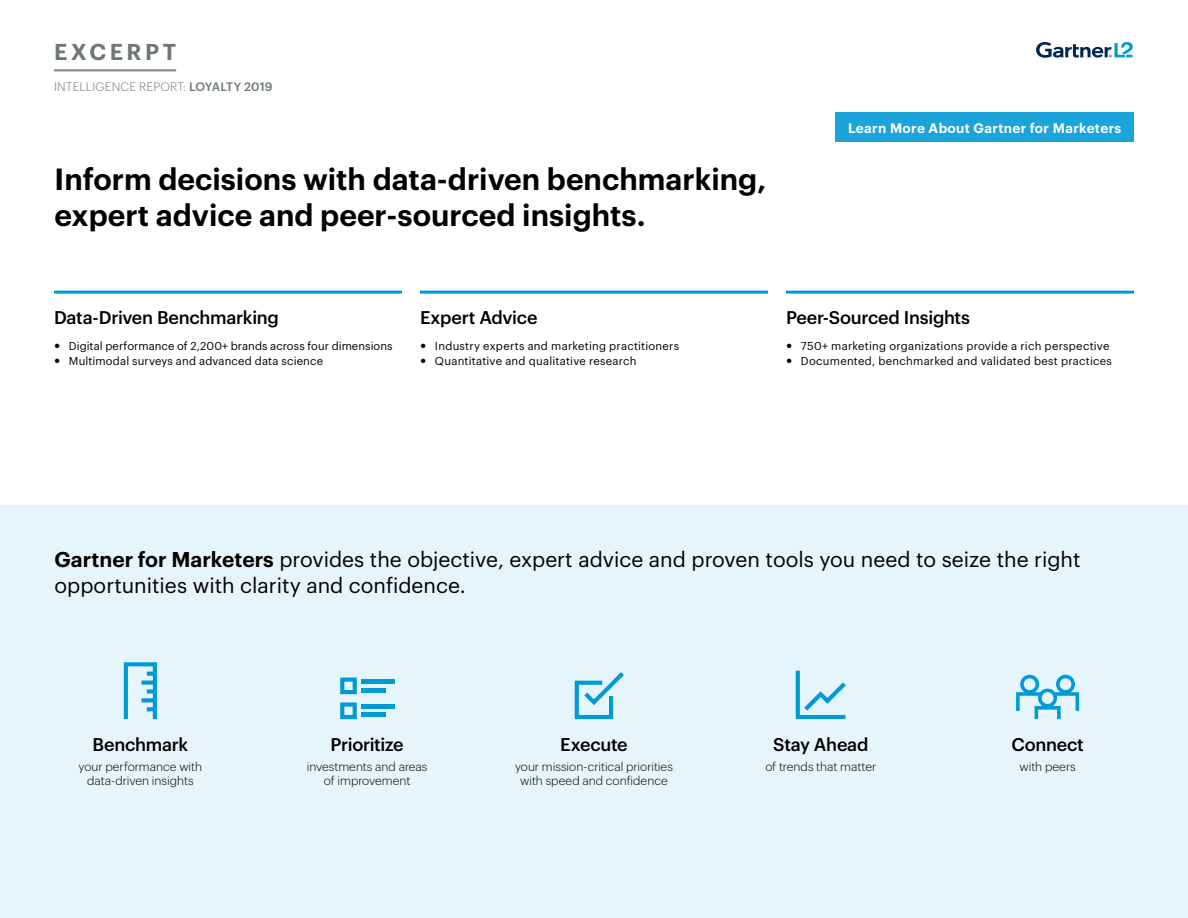
<style>
.page{position:relative;width:1188px;height:918px;background:#fff}
.page>*{position:absolute;margin:0;border:0;box-sizing:border-box;transform-origin:0 0}
.t1{font:600 30px/36px "Graphik";color:#000}
.t2{font:600 22.5px "Graphik";letter-spacing:.155em;color:#6f7878}
.t3{font:21px/25.5px "Graphik";color:#000}
.t4{font:500 18px "Graphik";letter-spacing:-.015em;color:#000}
.t5{font:600 13.5px "Graphik";letter-spacing:.025em;color:#fff}
.t6{font:300 12px/14.4px "Graphik";color:#000;text-align:center}
.t7{font:300 12px "Graphik";letter-spacing:.01em;color:#6f7878}
.t8{font:11.25px/15px "Graphik";letter-spacing:.02em;color:#000}
.s1{font-weight:500}
.s2{font-weight:600}
</style>
<div class="page">
<svg style="left:1036px;top:42px;width:97px;height:16px"></svg>
<hr style="left:54px;top:69px;width:122px;height:2px;background:#8d8d8d">
<div style="left:836px;top:113px;width:298px;height:29px;background:#1aa4db"></div>
<div style="left:0;top:505px;width:1188px;height:413px;background:#e6f5fb"></div>
<hr style="left:54px;top:291px;width:348px;height:3px;background:#009ad7">
<hr style="left:786px;top:291px;width:348px;height:3px;background:#009ad7">
<hr style="left:420px;top:291px;width:348px;height:3px;background:#009ad7">
<svg style="left:124px;top:662px;width:33px;height:57px"></svg>
<svg style="left:796px;top:671px;width:50px;height:48px"></svg>
<svg style="left:575px;top:672px;width:49px;height:47px"></svg>
<svg style="left:340px;top:678px;width:17px;height:16px"></svg>
<svg style="left:340px;top:702px;width:17px;height:17px"></svg>
<hr style="left:361px;top:680px;width:33px;height:4px;background:#009ad7">
<hr style="left:361px;top:688px;width:25px;height:4px;background:#009ad7">
<hr style="left:361px;top:705px;width:33px;height:4px;background:#009ad7">
<hr style="left:361px;top:713px;width:25px;height:4px;background:#009ad7">
<svg style="left:1016px;top:674px;width:63px;height:45px"></svg>
<h2 class="t2" style="left:54px;top:35px;width:124px">EXCERPT</h2>
<p class="t7" style="left:54px;top:78px;width:220px">INTELLIGENCE REPORT: <span class="s1">LOYALTY 2019</span></p>
<h1 class="t1" style="left:55px;top:159px;width:713px">Inform decisions with data-driven benchmarking, expert advice and peer-sourced insights.</h1>
<p class="t5" style="left:848px;top:118px;width:275px">Learn More About Gartner for Marketers</p>
<h3 class="t4" style="left:54px;top:304px;width:226px">Data-Driven Benchmarking</h3>
<p class="t8" style="left:69px;top:338px;width:325px">Digital performance of 2,200+ brands across four dimensions<br>Multimodal surveys and advanced data science</p>
<h3 class="t4" style="left:420px;top:304px;width:119px">Expert Advice</h3>
<p class="t8" style="left:435px;top:338px;width:246px">Industry experts and marketing practitioners<br>Quantitative and qualitative research</p>
<h3 class="t4" style="left:786px;top:304px;width:185px">Peer-Sourced Insights</h3>
<p class="t8" style="left:801px;top:338px;width:313px">750+ marketing organizations provide a rich perspective<br>Documented, benchmarked and validated best practices</p>
<h3 class="t3" style="left:55px;top:545px;width:1027px"><span class="s2">Gartner for Marketers</span> provides the objective, expert advice and proven tools you need to seize the right opportunities with clarity and confidence.</h3>
<h3 class="t4" style="left:93px;top:731px;width:97px">Benchmark</h3>
<p class="t6" style="left:79px;top:758px;width:125px">your performance with data-driven insights</p>
<h3 class="t4" style="left:331px;top:731px;width:75px">Prioritize</h3>
<p class="t6" style="left:307px;top:758px;width:122px">investments and areas of improvement</p>
<h3 class="t4" style="left:560px;top:731px;width:69px">Execute</h3>
<p class="t6" style="left:515px;top:758px;width:159px">your mission-critical priorities with speed and confidence</p>
<h3 class="t4" style="left:773px;top:731px;width:97px">Stay Ahead</h3>
<p class="t6" style="left:765px;top:758px;width:112px">of trends that matter</p>
<h3 class="t4" style="left:1011px;top:731px;width:74px">Connect</h3>
<p class="t6" style="left:1020px;top:758px;width:58px">with peers</p>
</div>
